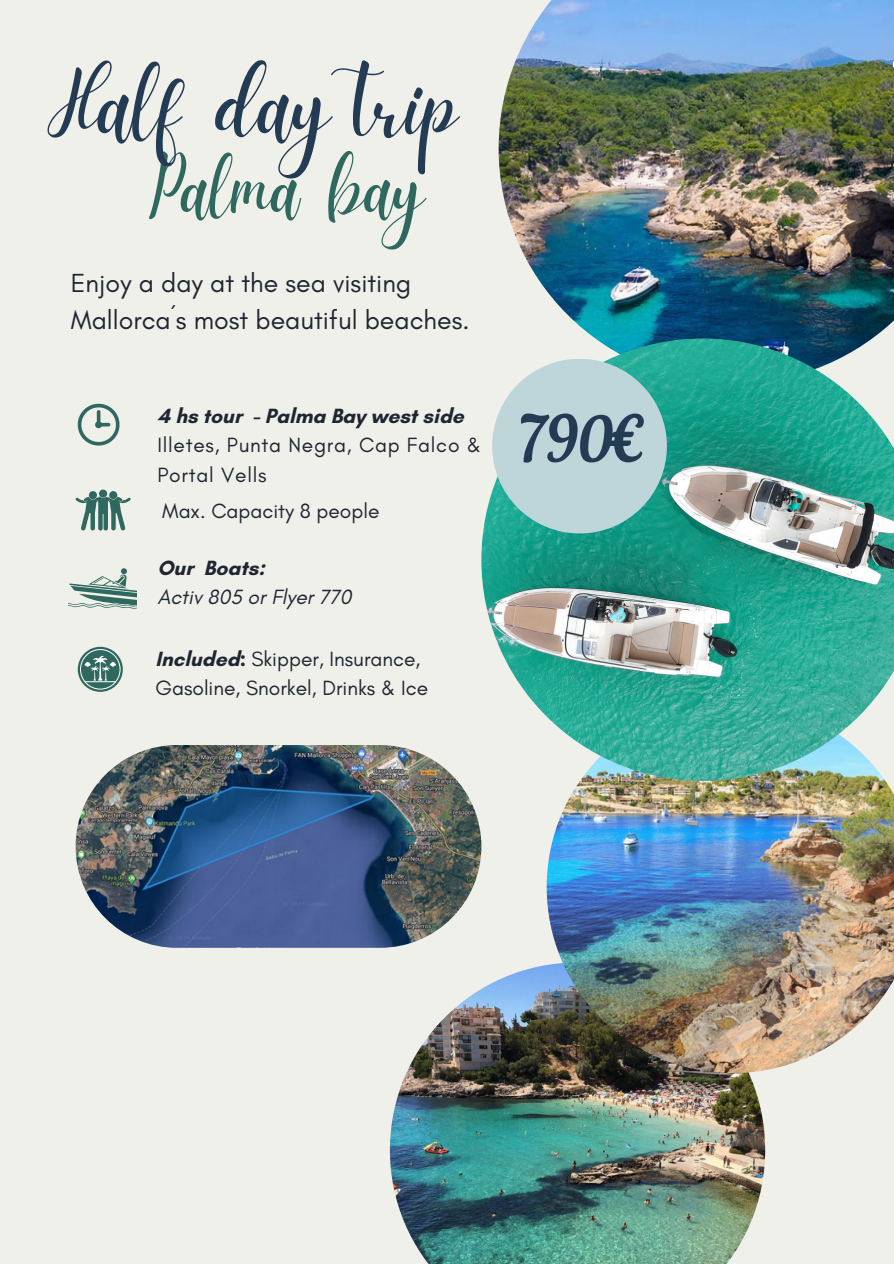
<style>
.page{position:relative;width:894px;height:1264px;background:#fff}
.page>*{position:absolute;margin:0;border:0;box-sizing:border-box;transform-origin:0 0}
.t1{font:97.5px "Daydream";color:#243b54}
.t2{font:80.85px "Daydream";color:#2f685e}
.t3{font:62.7px "Nautilus Pompilius";color:#243b54}
.t4{font:26.7px/37px "Glacial Indifference";color:#1f2631}
.t5{font:21px/29.2px "Glacial Indifference";color:#1f2631}
.t6{font:21px/29.2px "Glacial Indifference";letter-spacing:.035em;color:#1f2631}
.t7{font:700 21px "Glacial Indifference";color:#1f2631}
.t8{font:italic 21px "Glacial Indifference";color:#1f2631}
.s1{font-weight:700}
</style>
<div class="page">
<div style="left:0;top:0;width:893px;height:1263px;background:#f0f0ea"></div>
<img style="left:498px;top:0;width:395px;height:338px">
<img style="left:390px;top:965px;width:375px;height:298px">
<img style="left:546px;top:780px;width:347px;height:293px">
<img style="left:481px;top:338px;width:412px;height:442px">
<div style="left:492px;top:359px;width:174px;height:174px;background:#bed5da;border-radius:50%"></div>
<svg style="left:78px;top:646px;width:45px;height:45px"></svg>
<div style="left:80px;top:649px;width:40px;height:40px;border:1px solid #fff;border-radius:50%"></div>
<hr style="left:85px;top:681px;width:30px;height:1px;background:#fff">
<svg style="left:85px;top:655px;width:31px;height:25px"></svg>
<svg style="left:76px;top:489px;width:54px;height:42px"></svg>
<svg style="left:78px;top:404px;width:41px;height:41px"></svg>
<svg style="left:69px;top:568px;width:67px;height:41px"></svg>
<img style="left:76px;top:745px;width:405px;height:202px;border-radius:101px">
<p class="t1" style="left:47px;top:49px;width:412px">Half dayTrip</p>
<h3 class="t2" style="left:150px;top:142px;width:276px">Palma bay</h3>
<p class="t4" style="left:71px;top:264px;width:400px">Enjoy a day at the sea visiting<br>Mallorca´s most beautiful beaches.</p>
<p class="t7" style="left:157px;top:403px;width:308px">4 hs tour - Palma Bay west side</p>
<p class="t6" style="left:157px;top:430px;width:325px">Illetes, Punta Negra, Cap Falco &amp;<br>Portal Vells</p>
<p class="t5" style="left:162px;top:496px;width:219px">Max. Capacity 8 people</p>
<p class="t7" style="left:157px;top:554px;width:109px">Our Boats:</p>
<p class="t8" style="left:157px;top:584px;width:196px">Activ 805 or Flyer 770</p>
<p class="t5" style="left:155px;top:644px;width:274px"><span class="s1">Included:</span> Skipper, Insurance,<br>Gasoline, Snorkel, Drinks &amp; Ice</p>
<p class="t3" style="left:519px;top:415px;width:130px">790€</p>
</div>
